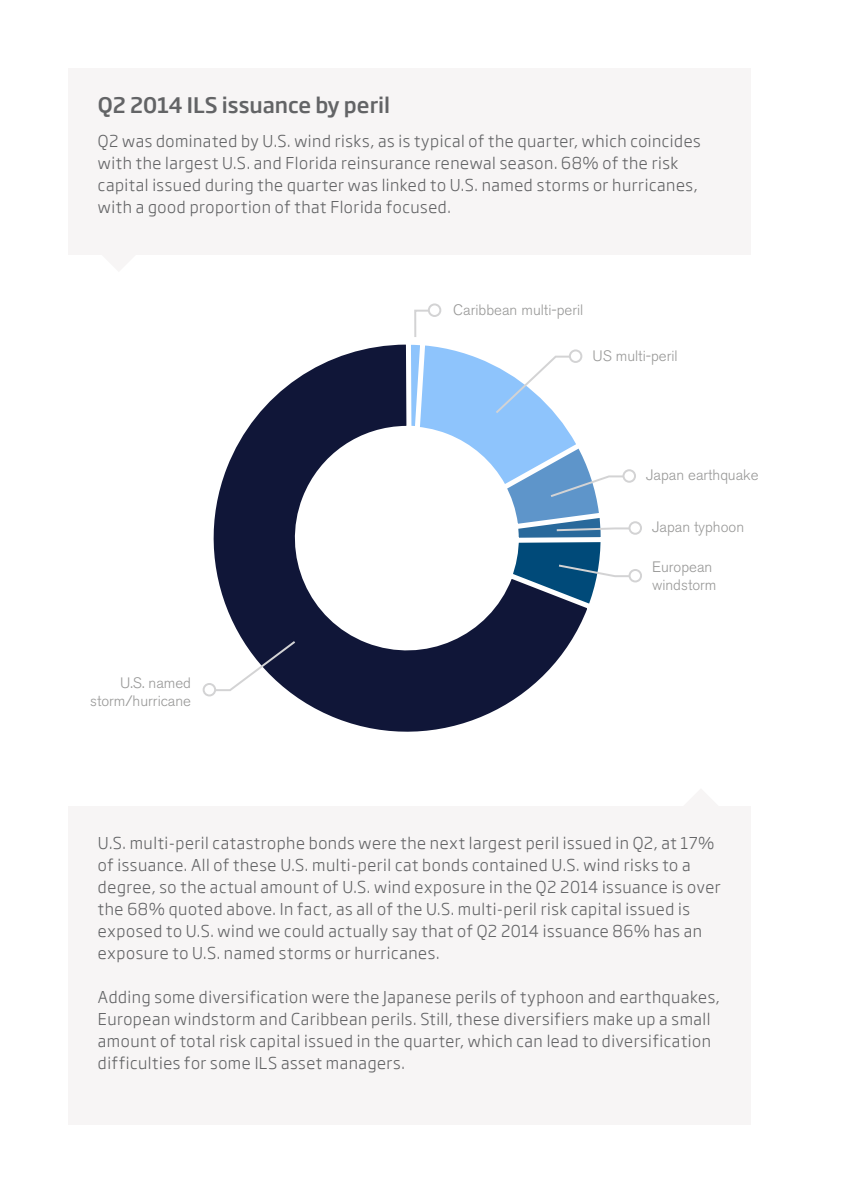
<style>
.page{position:relative;width:842px;height:1191px;background:#fff}
.page>*{position:absolute;margin:0;border:0;box-sizing:border-box;transform-origin:0 0}
.t1{font:500 21px "Soho Gothic Pro";color:#636466}
.t2{font:300 16px/22px "Soho Gothic Pro";letter-spacing:.035em;color:#636466}
.t3{font:300 15px/18px "Akzidenz Grotesk BE";color:#989897;text-align:right}
</style>
<div class="page">
<svg style="left:202px;top:305px;width:384px;height:427px"></svg>
<div style="left:69px;top:68px;width:682px;height:186px;background:#f7f5f5"></div>
<div style="left:429px;top:304px;width:11px;height:12px;background:#fff;border-radius:50%"></div>
<div style="left:428px;top:303px;width:13px;height:14px;border:2px solid #d3d3d4;border-radius:50%"></div>
<svg style="left:207px;top:639px;width:90px;height:53px"></svg>
<div style="left:204px;top:684px;width:11px;height:11px;background:#fff;border-radius:50%"></div>
<div style="left:203px;top:683px;width:13px;height:13px;border:2px solid #d3d3d4;border-radius:50%"></div>
<div style="left:628px;top:569px;width:14px;height:13px;border:2px solid #d3d3d4;border-radius:50%"></div>
<svg style="left:400px;top:309px;width:237px;height:303px"></svg>
<div style="left:629px;top:522px;width:12px;height:12px;background:#fff;border-radius:50%"></div>
<div style="left:628px;top:521px;width:14px;height:14px;border:2px solid #d3d3d4;border-radius:50%"></div>
<div style="left:69px;top:806px;width:682px;height:319px;background:#f7f5f5"></div>
<h1 class="t1" style="left:98px;top:87px;width:294px">Q2 2014 ILS issuance by peril</h1>
<p class="t2" style="left:98px;top:128px;width:604px">Q2 was dominated by U.S. wind risks, as is typical of the quarter, which coincides with the largest U.S. and Florida reinsurance renewal season. 68% of the risk capital issued during the quarter was linked to U.S. named storms or hurricanes, with a good proportion of that Florida focused.</p>
<p class="t3" style="left:90px;top:674px;width:102px">U.S. named storm/hurricane</p>
<p class="t3" style="left:453px;top:301px;width:132px">Caribbean multi-peril</p>
<p class="t3" style="left:592px;top:347px;width:87px">US multi-peril</p>
<p class="t3" style="left:646px;top:466px;width:114px">Japan earthquake</p>
<p class="t3" style="left:652px;top:518px;width:94px">Japan typhoon</p>
<p class="t3" style="left:652px;top:558px;width:66px;text-align:left">European windstorm</p>
<p class="t2" style="left:98px;top:830px;width:624px">U.S. multi-peril catastrophe bonds were the next largest peril issued in Q2, at 17% of issuance. All of these U.S. multi-peril cat bonds contained U.S. wind risks to a degree, so the actual amount of U.S. wind exposure in the Q2 2014 issuance is over the 68% quoted above. In fact, as all of the U.S. multi-peril risk capital issued is exposed to U.S. wind we could actually say that of Q2 2014 issuance 86% has an exposure to U.S. named storms or hurricanes.</p>
<p class="t2" style="left:98px;top:984px;width:623px">Adding some diversification were the Japanese perils of typhoon and earthquakes, European windstorm and Caribbean perils. Still, these diversifiers make up a small amount of total risk capital issued in the quarter, which can lead to diversification difficulties for some ILS asset managers.</p>
</div>
